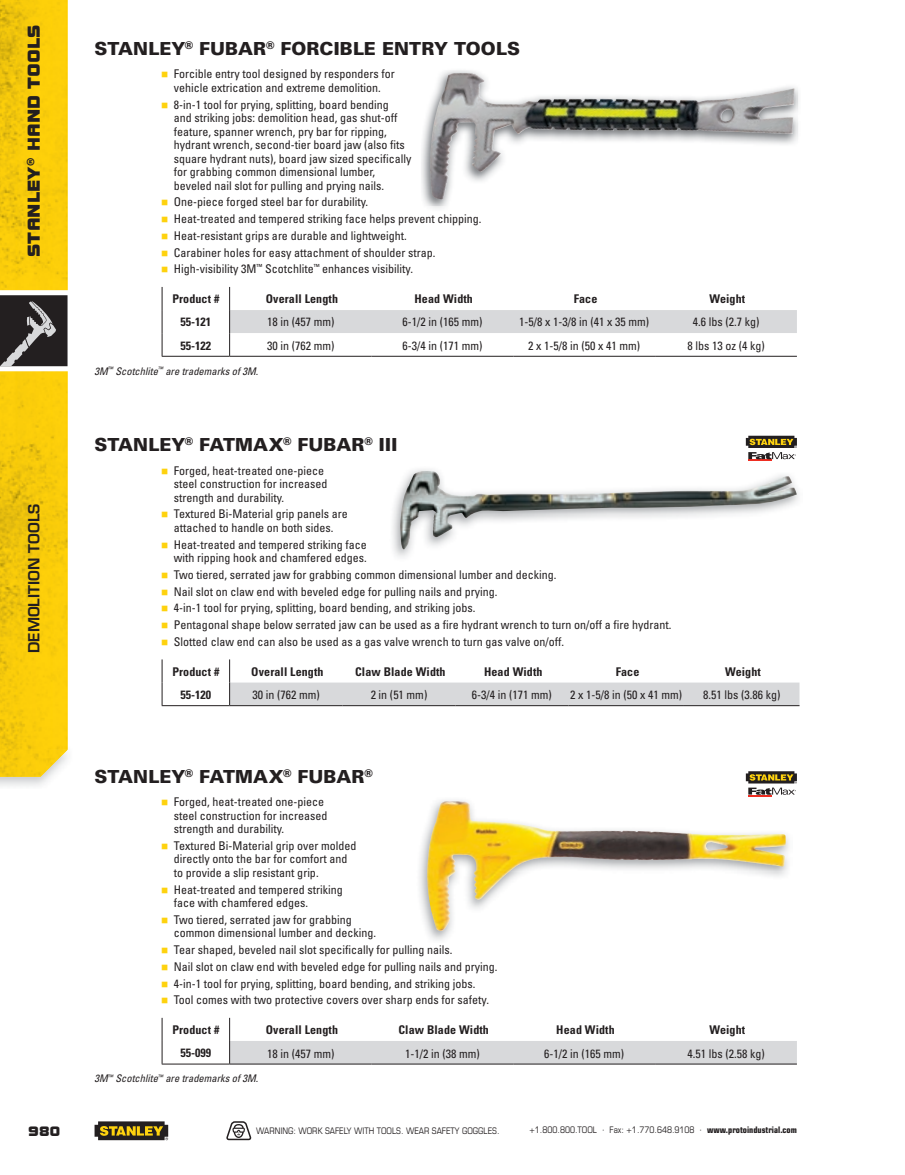
<style>
.page{position:relative;width:905px;height:1175px;background:#fff}
.page>*{position:absolute;margin:0;border:0;box-sizing:border-box;transform-origin:0 0}
.t1{font:900 18px "Univers";letter-spacing:.005em;color:#231f20}
.t2{font:18px "Bolt EF";color:#231f20}
.t3{font:600 15px "Eurostile LT Std";color:#231f20}
.t4{font:14.25px "Bolt EF";color:#231f20}
.t5{font:condensed 12px/13.5px "Univers";color:#231f20}
.t6{font:700 condensed 12px "Univers";letter-spacing:.01em;color:#231f20}
.t7{font:italic condensed 10.5px "Univers";color:#231f20}
.t8{font:condensed 9px "Eurostile LT Std";color:#231f20}
.s1{color:#fed20e}
.s2{font-weight:700}
</style>
<div class="page">
<hr style="left:230px;top:356px;width:141px;height:1px;background:#231f20">
<hr style="left:371px;top:356px;width:142px;height:1px;background:#231f20">
<hr style="left:513px;top:356px;width:142px;height:1px;background:#231f20">
<hr style="left:655px;top:356px;width:141px;height:1px;background:#231f20">
<svg style="left:162px;top:287px;width:1px;height:69px"></svg>
<svg style="left:229px;top:287px;width:567px;height:69px"></svg>
<hr style="left:162px;top:356px;width:68px;height:1px;background:#231f20">
<hr style="left:230px;top:705px;width:112px;height:1px;background:#231f20">
<hr style="left:342px;top:705px;width:113px;height:1px;background:#231f20">
<hr style="left:455px;top:705px;width:113px;height:1px;background:#231f20">
<hr style="left:568px;top:705px;width:116px;height:1px;background:#231f20">
<hr style="left:684px;top:705px;width:115px;height:1px;background:#231f20">
<svg style="left:162px;top:659px;width:1px;height:46px"></svg>
<svg style="left:229px;top:659px;width:570px;height:46px"></svg>
<hr style="left:162px;top:705px;width:68px;height:1px;background:#231f20">
<svg style="left:162px;top:1017px;width:1px;height:46px"></svg>
<svg style="left:229px;top:1017px;width:567px;height:47px"></svg>
<hr style="left:162px;top:1063px;width:68px;height:1px;background:#231f20">
<img style="left:422px;top:70px;width:375px;height:135px">
<img style="left:430px;top:73px;width:364px;height:127px">
<img style="left:392px;top:469px;width:407px;height:88px">
<img style="left:400px;top:471px;width:397px;height:79px">
<svg style="left:745px;top:436px;width:51px;height:25px"></svg>
<img style="left:419px;top:796px;width:370px;height:144px">
<img style="left:425px;top:801px;width:360px;height:131px">
<svg style="left:745px;top:771px;width:51px;height:25px"></svg>
<img style="left:0;top:776px;width:51px;height:10px">
<img style="left:0;top:0;width:68px;height:776px">
<svg style="left:227px;top:1121px;width:25px;height:19px"></svg>
<svg style="left:94px;top:1121px;width:74px;height:19px"></svg>
<svg style="left:0;top:290px;width:68px;height:81px;background:#575455"></svg>
<h1 class="t2" style="left:24px;top:257px;width:234px;rotate:-90deg">Stanley® Hand toolS</h1>
<p class="t3" style="left:24px;top:653px;width:151px;rotate:-90deg">demolition tools</p>
<h1 class="t1" style="left:94px;top:37px;width:427px">STANLEY<sup>®</sup> FUBAR<sup>®</sup> FORCIBLE ENTRY TOOLS</h1>
<p class="t5" style="left:161px;top:67px;width:235px;text-align:center"><span class="s1">■</span> Forcible entry tool designed by responders for vehicle extrication and extreme demolition.</p>
<p class="t5" style="left:174px;top:97px;width:239px;text-indent:-13px"><span class="s1">■</span> 8-in-1 tool for prying, splitting, board bending<br>and striking jobs: demolition head, gas shut-off feature, spanner wrench, pry bar for ripping, hydrant wrench, second-tier board jaw (also fits square hydrant nuts), board jaw sized specifically for grabbing common dimensional lumber, beveled nail slot for pulling and prying nails.</p>
<p class="t5" style="left:161px;top:195px;width:209px"><span class="s1">■</span> One-piece forged steel bar for durability.</p>
<p class="t5" style="left:161px;top:212px;width:322px"><span class="s1">■</span> Heat-treated and tempered striking face helps prevent chipping.</p>
<p class="t5" style="left:161px;top:229px;width:247px"><span class="s1">■</span> Heat-resistant grips are durable and lightweight.</p>
<p class="t5" style="left:161px;top:245px;width:276px"><span class="s1">■</span> Carabiner holes for easy attachment of shoulder strap.</p>
<p class="t5" style="left:161px;top:262px;width:253px"><span class="s1">■</span> High-visibility 3M<sup>™</sup> Scotchlite<sup>™</sup> enhances visibility.</p>
<p class="t6" style="left:172px;top:292px;width:48px">Product #</p>
<p class="t6" style="left:266px;top:292px;width:74px">Overall Length</p>
<p class="t6" style="left:414px;top:292px;width:60px">Head Width</p>
<p class="t6" style="left:573px;top:292px;width:25px">Face</p>
<p class="t6" style="left:709px;top:292px;width:37px">Weight</p>
<p class="t6" style="left:180px;top:315px;width:32px">55-121</p>
<p class="t5" style="left:267px;top:315px;width:69px">18 in (457 mm)</p>
<p class="t5" style="left:402px;top:315px;width:81px">6-1/2 in (165 mm)</p>
<p class="t5" style="left:519px;top:315px;width:131px">1-5/8 x 1-3/8 in (41 x 35 mm)</p>
<p class="t5" style="left:692px;top:315px;width:68px">4.6 lbs (2.7 kg)</p>
<p class="t6" style="left:180px;top:338px;width:32px">55-122</p>
<p class="t5" style="left:267px;top:339px;width:69px">30 in (762 mm)</p>
<p class="t5" style="left:402px;top:339px;width:81px">6-3/4 in (171 mm)</p>
<p class="t5" style="left:528px;top:339px;width:113px">2 x 1-5/8 in (50 x 41 mm)</p>
<p class="t5" style="left:687px;top:339px;width:79px">8 lbs 13 oz (4 kg)</p>
<p class="t7" style="left:94px;top:364px;width:165px">3M<sup>™</sup> Scotchlite<sup>™</sup> are trademarks of 3M.</p>
<h1 class="t1" style="left:94px;top:433px;width:304px">STANLEY<sup>®</sup> FATMAX<sup>®</sup> FUBAR<sup>®</sup> III</h1>
<p class="t5" style="left:174px;top:463px;width:155px;text-indent:-13px"><span class="s1">■</span> Forged, heat-treated one-piece steel construction for increased strength and durability.</p>
<p class="t5" style="left:161px;top:507px;width:188px;text-align:center"><span class="s1">■</span> Textured Bi-Material grip panels are attached to handle on both sides.</p>
<p class="t5" style="left:161px;top:537px;width:207px;text-align:right"><span class="s1">■</span> Heat-treated and tempered striking face with ripping hook and chamfered edges.</p>
<p class="t5" style="left:161px;top:568px;width:397px"><span class="s1">■</span> Two tiered, serrated jaw for grabbing common dimensional lumber and decking.</p>
<p class="t5" style="left:161px;top:584px;width:338px"><span class="s1">■</span> Nail slot on claw end with beveled edge for pulling nails and prying.</p>
<p class="t5" style="left:161px;top:601px;width:316px"><span class="s1">■</span> 4-in-1 tool for prying, splitting, board bending, and striking jobs.</p>
<p class="t5" style="left:161px;top:618px;width:512px"><span class="s1">■</span> Pentagonal shape below serrated jaw can be used as a fire hydrant wrench to turn on/off a fire hydrant.</p>
<p class="t5" style="left:161px;top:634px;width:404px"><span class="s1">■</span> Slotted claw end can also be used as a gas valve wrench to turn gas valve on/off.</p>
<p class="t6" style="left:172px;top:664px;width:48px">Product #</p>
<p class="t6" style="left:251px;top:664px;width:74px">Overall Length</p>
<p class="t6" style="left:355px;top:664px;width:92px">Claw Blade Width</p>
<p class="t6" style="left:484px;top:664px;width:60px">Head Width</p>
<p class="t6" style="left:615px;top:664px;width:25px">Face</p>
<p class="t6" style="left:725px;top:664px;width:37px">Weight</p>
<p class="t6" style="left:180px;top:687px;width:32px">55-120</p>
<p class="t5" style="left:252px;top:688px;width:69px">30 in (762 mm)</p>
<p class="t5" style="left:370px;top:688px;width:58px">2 in (51 mm)</p>
<p class="t5" style="left:472px;top:688px;width:81px">6-3/4 in (171 mm)</p>
<p class="t5" style="left:570px;top:688px;width:113px">2 x 1-5/8 in (50 x 41 mm)</p>
<p class="t5" style="left:703px;top:688px;width:79px">8.51 lbs (3.86 kg)</p>
<h1 class="t1" style="left:94px;top:765px;width:280px">STANLEY<sup>®</sup> FATMAX<sup>®</sup> FUBAR<sup>®</sup></h1>
<p class="t5" style="left:174px;top:795px;width:155px;text-indent:-13px"><span class="s1">■</span> Forged, heat-treated one-piece steel construction for increased strength and durability.</p>
<p class="t5" style="left:174px;top:838px;width:184px;text-indent:-13px"><span class="s1">■</span> Textured Bi-Material grip over molded directly onto the bar for comfort and to provide a slip resistant grip.</p>
<p class="t5" style="left:174px;top:882px;width:170px;text-indent:-13px"><span class="s1">■</span> Heat-treated and tempered striking face with chamfered edges.</p>
<p class="t5" style="left:174px;top:912px;width:203px;text-indent:-13px"><span class="s1">■</span> Two tiered, serrated jaw for grabbing common dimensional lumber and decking.</p>
<p class="t5" style="left:161px;top:943px;width:293px"><span class="s1">■</span> Tear shaped, beveled nail slot specifically for pulling nails.</p>
<p class="t5" style="left:161px;top:959px;width:338px"><span class="s1">■</span> Nail slot on claw end with beveled edge for pulling nails and prying.</p>
<p class="t5" style="left:161px;top:976px;width:316px"><span class="s1">■</span> 4-in-1 tool for prying, splitting, board bending, and striking jobs.</p>
<p class="t5" style="left:161px;top:993px;width:330px"><span class="s1">■</span> Tool comes with two protective covers over sharp ends for safety.</p>
<p class="t6" style="left:172px;top:1022px;width:48px">Product #</p>
<p class="t6" style="left:266px;top:1022px;width:74px">Overall Length</p>
<p class="t6" style="left:398px;top:1022px;width:92px">Claw Blade Width</p>
<p class="t6" style="left:556px;top:1022px;width:60px">Head Width</p>
<p class="t6" style="left:709px;top:1022px;width:37px">Weight</p>
<p class="t6" style="left:180px;top:1045px;width:32px">55-099</p>
<p class="t5" style="left:267px;top:1046px;width:69px">18 in (457 mm)</p>
<p class="t5" style="left:405px;top:1046px;width:76px">1-1/2 in (38 mm)</p>
<p class="t5" style="left:544px;top:1046px;width:81px">6-1/2 in (165 mm)</p>
<p class="t5" style="left:687px;top:1046px;width:79px">4.51 lbs (2.58 kg)</p>
<p class="t7" style="left:94px;top:1072px;width:165px">3M<sup>™</sup> Scotchlite<sup>™</sup> are trademarks of 3M.</p>
<p class="t4" style="left:28px;top:1122px;width:34px">980</p>
<p class="t8" style="left:256px;top:1125px;width:245px">WARNING: WORK SAFELY WITH TOOLS. WEAR SAFETY GOGGLES.</p>
<p class="t8" style="left:529px;top:1124px;width:269px">+1.800.800.TOOL · Fax: +1.770.648.9108 · <span class="s2">www.protoindustrial.com</span></p>
</div>
